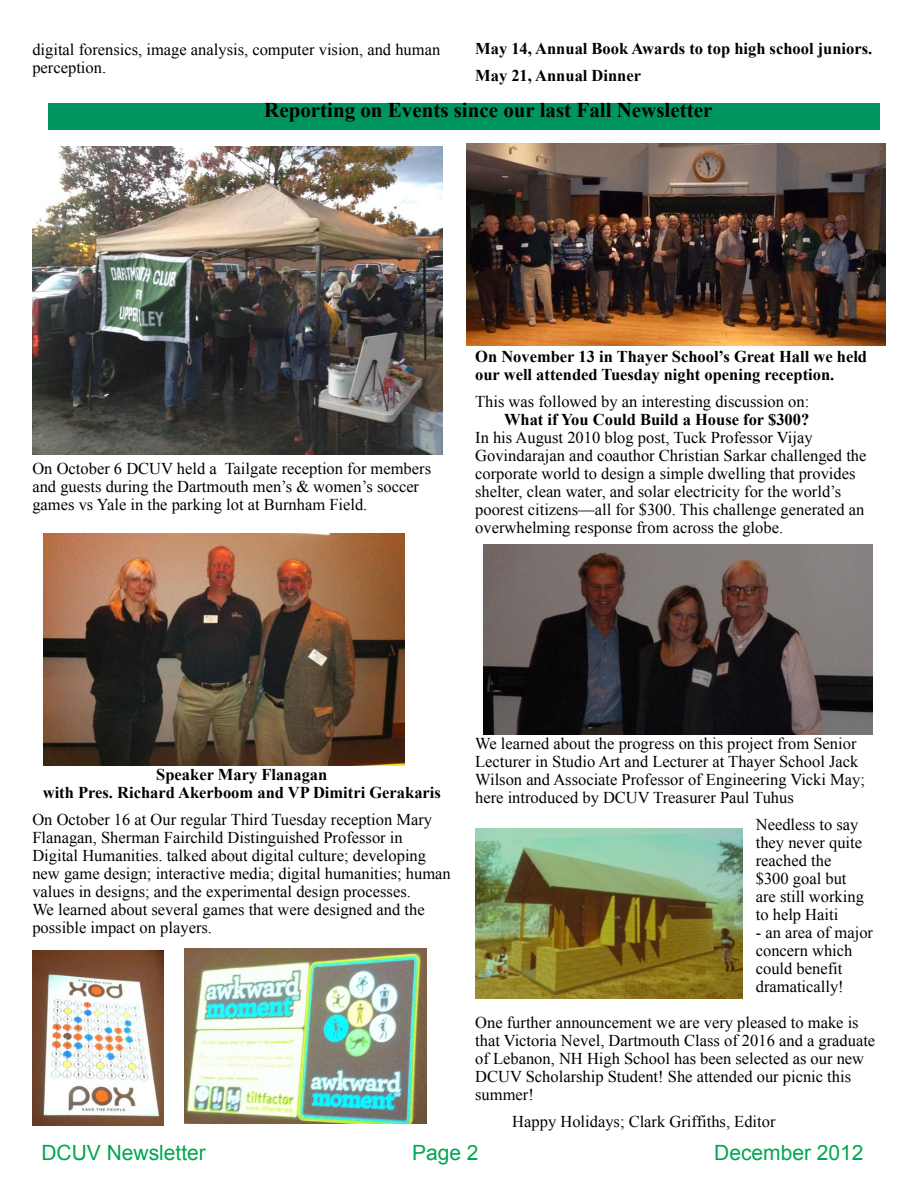
<style>
.page{position:relative;width:918px;height:1188px;background:#fff}
.page>*{position:absolute;margin:0;border:0;box-sizing:border-box;transform-origin:0 0}
.t1{font:700 21px "Times New Roman";color:#000}
.t2{font:21px "Arial";color:#00a650}
.t3{font:16.5px/18px "Times New Roman";color:#000}
.t4{font:700 16.5px/18px "Times New Roman";color:#000}
</style>
<div class="page">
<div style="left:48px;top:103px;width:831px;height:27px;background:#00945f"></div>
<img style="left:32px;top:146px;width:411px;height:308px">
<img style="left:43px;top:533px;width:361px;height:232px">
<img style="left:32px;top:950px;width:131px;height:175px">
<img style="left:184px;top:948px;width:242px;height:176px">
<img style="left:483px;top:544px;width:389px;height:190px">
<img style="left:466px;top:143px;width:420px;height:202px">
<img style="left:475px;top:829px;width:267px;height:170px">
<p class="t3" style="left:32px;top:40px;width:409px">digital forensics, image analysis, computer vision, and human perception.</p>
<p class="t4" style="left:475px;top:35px;width:399px;line-height:27px">May 14, Annual Book Awards to top high school juniors.<br>May 21, Annual Dinner</p>
<p class="t1" style="left:264px;top:96px;width:450px">Reporting on Events since our last Fall Newsletter</p>
<p class="t3" style="left:32px;top:459px;width:400px">On October 6 DCUV held a Tailgate reception for members and guests during the Dartmouth men’s &amp; women’s soccer games vs Yale in the parking lot at Burnham Field.</p>
<p class="t4" style="left:475px;top:347px;width:393px">On November 13 in Thayer School’s Great Hall we held our well attended Tuesday night opening reception.</p>
<p class="t3" style="left:475px;top:392px;width:336px">This was followed by an interesting discussion on:</p>
<p class="t4" style="left:504px;top:410px;width:307px">What if You Could Build a House for $300?</p>
<p class="t3" style="left:475px;top:428px;width:393px">In his August 2010 blog post, Tuck Professor Vijay Govindarajan and coauthor Christian Sarkar challenged the corporate world to design a simple dwelling that provides shelter, clean water, and solar electricity for the world’s poorest citizens—all for $300. This challenge generated an overwhelming response from across the globe.</p>
<p class="t4" style="left:43px;top:765px;width:400px;text-align:center">Speaker Mary Flanagan<br>with Pres. Richard Akerboom and VP Dimitri Gerakaris</p>
<p class="t3" style="left:32px;top:810px;width:420px">On October 16 at Our regular Third Tuesday reception Mary Flanagan, Sherman Fairchild Distinguished Professor in Digital Humanities. talked about digital culture; developing new game design; interactive media; digital humanities; human values in designs; and the experimental design processes.<br>We learned about several games that were designed and the possible impact on players.</p>
<p class="t3" style="left:475px;top:734px;width:391px">We learned about the progress on this project from Senior Lecturer in Studio Art and Lecturer at Thayer School Jack Wilson and Associate Professor of Engineering Vicki May; here introduced by DCUV Treasurer Paul Tuhus</p>
<p class="t3" style="left:756px;top:815px;width:110px">Needless to say they never quite reached the $300 goal but are still working to help Haiti</p>
<p class="t3" style="left:756px;top:923px;width:119px">- an area of major concern which could benefit dramatically!</p>
<p class="t3" style="left:475px;top:1013px;width:402px">One further announcement we are very pleased to make is that Victoria Nevel, Dartmouth Class of 2016 and a graduate of Lebanon, NH High School has been selected as our new DCUV Scholarship Student! She attended our picnic this summer!</p>
<p class="t3" style="left:512px;top:1112px;width:265px">Happy Holidays; Clark Griffiths, Editor</p>
<p class="t2" style="left:41px;top:1139px;width:166px">DCUV Newsletter</p>
<p class="t2" style="left:412px;top:1139px;width:51px">Page</p>
<p class="t2" style="left:714px;top:1139px;width:151px">December 201 2</p>
</div>
